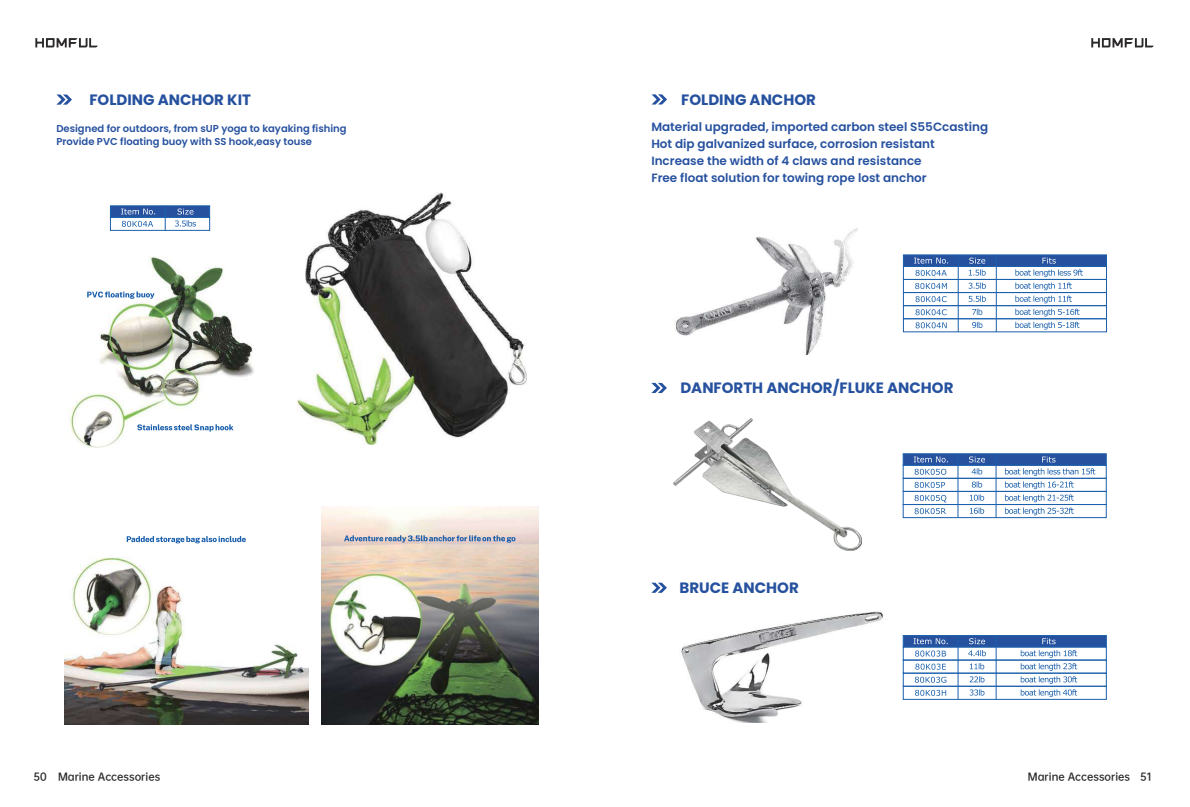
<style>
.page{position:relative;width:1190px;height:807px;background:#fff}
.page>*{position:absolute;margin:0;border:0;box-sizing:border-box;transform-origin:0 0}
.t1{font:700 15px "Poppins";color:#26519f}
.t2{font:600 12px/17px "Poppins";color:#26519f}
.t3{font:600 10px/13px "Poppins";color:#26519f}
.t4{font:10px "OPPO Sans B";color:#2b2829}
</style>
<div class="page">
<svg style="left:1091px;top:38px;width:63px;height:9px"></svg>
<svg style="left:35px;top:38px;width:63px;height:9px"></svg>
<svg style="left:122px;top:221px;width:31px;height:6px"></svg>
<div style="left:110px;top:217px;width:100px;height:14px;border:1px solid #1a5fac"></div>
<div style="left:110px;top:206px;width:100px;height:12px;background:#26519f;border:1px solid #1a5fac"></div>
<svg style="left:165px;top:206px;width:1px;height:24px"></svg>
<svg style="left:121px;top:209px;width:34px;height:6px"></svg>
<svg style="left:175px;top:209px;width:21px;height:18px"></svg>
<img style="left:298px;top:192px;width:229px;height:252px">
<img style="left:68px;top:257px;width:187px;height:191px">
<svg style="left:87px;top:291px;width:68px;height:8px"></svg>
<svg style="left:137px;top:424px;width:96px;height:8px"></svg>
<img style="left:321px;top:507px;width:218px;height:217px">
<img style="left:64px;top:558px;width:244px;height:167px">
<svg style="left:127px;top:536px;width:119px;height:7px"></svg>
<svg style="left:344px;top:535px;width:172px;height:8px"></svg>
<img style="left:673px;top:418px;width:188px;height:133px">
<img style="left:681px;top:611px;width:202px;height:112px">
<svg style="left:916px;top:270px;width:31px;height:6px"></svg>
<div style="left:903px;top:255px;width:204px;height:12px;background:#26519f;border:1px solid #1a5fac"></div>
<hr style="left:958px;top:255px;width:1px;height:77px;background:#1a5fac">
<svg style="left:914px;top:258px;width:34px;height:6px"></svg>
<svg style="left:969px;top:258px;width:17px;height:18px"></svg>
<hr style="left:996px;top:255px;width:1px;height:77px;background:#1a5fac">
<svg style="left:915px;top:283px;width:32px;height:6px"></svg>
<div style="left:903px;top:279px;width:204px;height:14px;border:1px solid #1a5fac"></div>
<svg style="left:969px;top:283px;width:17px;height:6px"></svg>
<svg style="left:1015px;top:258px;width:68px;height:32px"></svg>
<svg style="left:916px;top:296px;width:31px;height:6px"></svg>
<div style="left:903px;top:292px;width:204px;height:14px;border:1px solid #1a5fac"></div>
<svg style="left:969px;top:296px;width:17px;height:6px"></svg>
<svg style="left:1015px;top:296px;width:57px;height:7px"></svg>
<svg style="left:916px;top:309px;width:31px;height:6px"></svg>
<div style="left:903px;top:305px;width:204px;height:14px;border:1px solid #1a5fac"></div>
<svg style="left:972px;top:309px;width:10px;height:6px"></svg>
<svg style="left:1015px;top:309px;width:65px;height:7px"></svg>
<svg style="left:916px;top:322px;width:31px;height:6px"></svg>
<div style="left:903px;top:318px;width:204px;height:14px;border:1px solid #1a5fac"></div>
<svg style="left:972px;top:322px;width:10px;height:6px"></svg>
<svg style="left:1015px;top:322px;width:65px;height:8px"></svg>
<svg style="left:915px;top:469px;width:31px;height:6px"></svg>
<div style="left:903px;top:454px;width:204px;height:12px;background:#26519f;border:1px solid #1a5fac"></div>
<hr style="left:958px;top:454px;width:1px;height:64px;background:#1a5fac">
<svg style="left:914px;top:457px;width:34px;height:5px"></svg>
<svg style="left:969px;top:456px;width:16px;height:19px"></svg>
<hr style="left:996px;top:454px;width:1px;height:64px;background:#1a5fac">
<svg style="left:915px;top:482px;width:30px;height:6px"></svg>
<div style="left:903px;top:478px;width:204px;height:14px;border:1px solid #1a5fac"></div>
<svg style="left:972px;top:481px;width:10px;height:7px"></svg>
<svg style="left:915px;top:495px;width:31px;height:7px"></svg>
<div style="left:903px;top:491px;width:204px;height:14px;border:1px solid #1a5fac"></div>
<svg style="left:970px;top:495px;width:14px;height:6px"></svg>
<svg style="left:1005px;top:457px;width:90px;height:45px"></svg>
<svg style="left:915px;top:508px;width:31px;height:6px"></svg>
<div style="left:903px;top:504px;width:204px;height:14px;border:1px solid #1a5fac"></div>
<svg style="left:970px;top:508px;width:14px;height:6px"></svg>
<svg style="left:1005px;top:508px;width:69px;height:7px"></svg>
<svg style="left:915px;top:651px;width:31px;height:6px"></svg>
<div style="left:903px;top:635px;width:204px;height:12px;background:#26519f;border:1px solid #1a5fac"></div>
<hr style="left:958px;top:636px;width:1px;height:63px;background:#1a5fac">
<svg style="left:914px;top:638px;width:34px;height:6px"></svg>
<svg style="left:969px;top:638px;width:16px;height:6px"></svg>
<svg style="left:968px;top:650px;width:18px;height:6px"></svg>
<hr style="left:996px;top:636px;width:1px;height:63px;background:#1a5fac">
<svg style="left:1042px;top:638px;width:14px;height:6px"></svg>
<svg style="left:915px;top:664px;width:31px;height:6px"></svg>
<div style="left:903px;top:660px;width:204px;height:13px;border:1px solid #1a5fac"></div>
<svg style="left:970px;top:663px;width:14px;height:6px"></svg>
<svg style="left:915px;top:677px;width:31px;height:6px"></svg>
<div style="left:903px;top:673px;width:204px;height:14px;border:1px solid #1a5fac"></div>
<svg style="left:970px;top:676px;width:15px;height:6px"></svg>
<svg style="left:915px;top:690px;width:31px;height:6px"></svg>
<div style="left:903px;top:686px;width:204px;height:14px;border:1px solid #1a5fac"></div>
<svg style="left:970px;top:689px;width:15px;height:7px"></svg>
<svg style="left:1021px;top:650px;width:56px;height:47px"></svg>
<img style="left:675px;top:228px;width:182px;height:127px">
<svg style="left:56px;top:95px;width:16px;height:10px"></svg>
<svg style="left:652px;top:94px;width:15px;height:11px"></svg>
<svg style="left:651px;top:383px;width:16px;height:10px"></svg>
<svg style="left:651px;top:583px;width:16px;height:10px"></svg>
<p class="t1" style="left:89px;top:91px;width:163px">FOLDING ANCHOR KIT</p>
<p class="t1" style="left:681px;top:91px;width:136px">FOLDING ANCHOR</p>
<p class="t3" style="left:56px;top:123px;width:292px">Designed for outdoors, from sUP yoga to kayaking fishing<br>Provide PVC floating buoy with SS hook,easy touse</p>
<p class="t2" style="left:651px;top:118px;width:338px">Material upgraded, imported carbon steel S55Ccasting Hot dip galvanized surface, corrosion resistant Increase the width of 4 claws and resistance<br>Free float solution for towing rope lost anchor</p>
<p class="t1" style="left:680px;top:379px;width:275px">DANFORTH ANCHOR/FLUKE ANCHOR</p>
<p class="t1" style="left:680px;top:579px;width:121px">BRUCE ANCHOR</p>
<p class="t4" style="left:34px;top:772px;width:128px">50 Marine Accessories</p>
<p class="t4" style="left:1028px;top:772px;width:125px">Marine Accessories 51</p>
</div>
